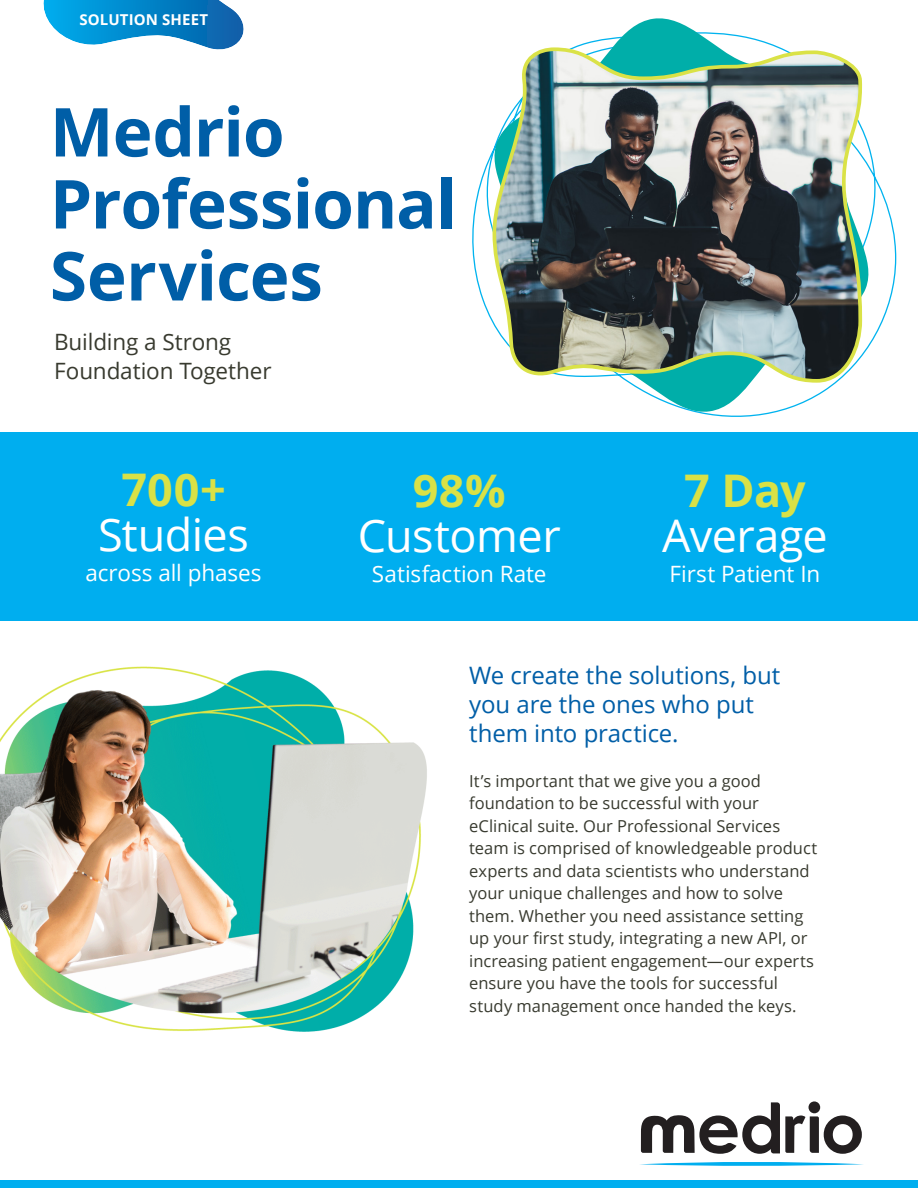
<style>
.page{position:relative;width:918px;height:1188px;background:#fff}
.page>*{position:absolute;margin:0;border:0;box-sizing:border-box;transform-origin:0 0}
.t1{font:700 67.5px/72px "Open Sans";letter-spacing:-.015em;color:#005ea7}
.t2{font:45px "Open Sans";letter-spacing:-.01em;color:#fff}
.t3{font:700 45px "Open Sans";color:#d9e146}
.t4{font:24px/28.8px "Open Sans";letter-spacing:-.005em;color:#005ea7}
.t5{font:22.5px "Open Sans";letter-spacing:-.005em;color:#fff}
.t6{font:22.5px/28.5px "Open Sans";letter-spacing:-.005em;color:#383a2f}
.t7{font:16.5px/22.5px "Open Sans";color:#383a2f}
.t8{font:700 15px "Open Sans";letter-spacing:.015em;color:#fff}
</style>
<div class="page">
<div style="left:0;top:432px;width:918px;height:189px;background:#00aeef"></div>
<svg style="left:641px;top:1101px;width:221px;height:53px"></svg>
<svg style="left:640px;top:1162px;width:223px;height:4px"></svg>
<img style="left:0;top:666px;width:427px;height:366px">
<svg style="left:43px;top:0;width:201px;height:50px"></svg>
<div style="left:0;top:1181px;width:918px;height:7px;background:#00aeef"></div>
<svg style="left:472px;top:165px;width:424px;height:252px"></svg>
<svg style="left:486px;top:18px;width:391px;height:398px"></svg>
<img style="left:491px;top:46px;width:373px;height:338px">
<p class="t8" style="left:79px;top:13px;width:130px">SOLUTION SHEET</p>
<h1 class="t1" style="left:50px;top:103px;width:408px">Medrio<br>Professional<br>Services</h1>
<h3 class="t6" style="left:54px;top:330px;width:219px">Building a Strong<br>Foundation Together</h3>
<h2 class="t3" style="left:121px;top:471px;width:106px">700+</h2>
<h2 class="t2" style="left:98px;top:516px;width:153px">Studies</h2>
<h3 class="t5" style="left:86px;top:564px;width:178px">across all phases</h3>
<h2 class="t3" style="left:413px;top:472px;width:94px">98%</h2>
<h2 class="t2" style="left:358px;top:517px;width:205px">Customer</h2>
<h3 class="t5" style="left:372px;top:564px;width:176px">Satisfaction Rate</h3>
<h2 class="t3" style="left:684px;top:472px;width:123px">7 Day</h2>
<h2 class="t2" style="left:662px;top:505px;width:167px">Average</h2>
<h3 class="t5" style="left:670px;top:564px;width:152px">First Patient In</h3>
<h3 class="t4" style="left:469px;top:664px;width:313px">We create the solutions, but you are the ones who put them into practice.</h3>
<p class="t7" style="left:469px;top:771px;width:350px">It’s important that we give you a good foundation to be successful with your eClinical suite. Our Professional Services team is comprised of knowledgeable product experts and data scientists who understand your unique challenges and how to solve them. Whether you need assistance setting up your first study, integrating a new API, or increasing patient engagement—our experts ensure you have the tools for successful study management once handed the keys.</p>
</div>
